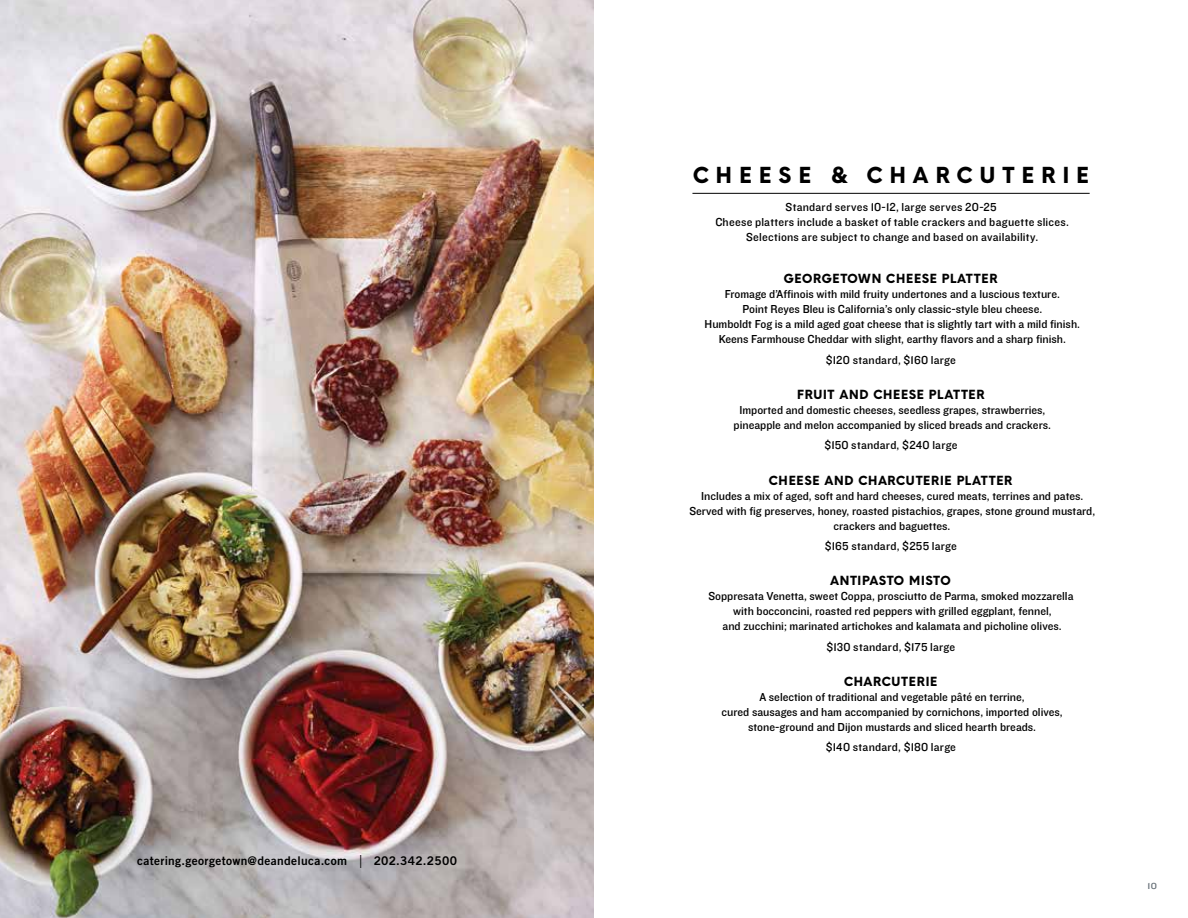
<style>
.page{position:relative;width:1188px;height:918px;background:#fff}
.page>*{position:absolute;margin:0;border:0;box-sizing:border-box;transform-origin:0 0}
.t1{font:800 21px "DDTITLE";letter-spacing:.285em;color:#000}
.t2{font:12px/15px "Knockout HTF31 Junior Middlewt";color:#000;text-align:center}
.t3{font:12px/15px "Knockout HTF31 Junior Middlewt";letter-spacing:.02em;color:#000;text-align:center}
.t4{font:800 12px "DDTITLE";letter-spacing:-.01em;color:#000}
.t5{font:12px "Trade Gothic LT Std Bd 2";letter-spacing:.03em;color:#000}
.t6{font:800 12px "DDTITLE";letter-spacing:.01em;color:#000}
.t7{font:9.15px "Knockout HTF31 Junior Middlewt";color:#656e76;scale:1.15 1}
.s1{font-family:"Trade Gothic LT Std";font-weight:300;font-size:18px}
</style>
<div class="page">
<hr style="left:692px;top:193px;width:398px;height:1px;background:#000">
<img style="left:0;top:0;width:594px;height:918px">
<p class="t5" style="left:137px;top:853px;width:321px">catering.georgetown@deandeluca.com <span class="s1">I</span> 202.342.2500</p>
<h1 class="t1" style="left:692px;top:161px;width:399px">CHEESE &amp; CHARCUTERIE</h1>
<p class="t3" style="left:715px;top:200px;width:355px">Standard serves 10-12, large serves 20-25<br>Cheese platters include a basket of table crackers and baguette slices.<br>Selections are subject to change and based on availability.</p>
<p class="t4" style="left:783px;top:271px;width:216px">GEORGETOWN CHEESE PLATTER</p>
<p class="t2" style="left:705px;top:287px;width:377px">Fromage d’Affinois with mild fruity undertones and a luscious texture.<br>Point Reyes Bleu is California’s only classic-style bleu cheese.<br>Humboldt Fog is a mild aged goat cheese that is slightly tart with a mild finish.<br>Keens Farmhouse Cheddar with slight, earthy flavors and a sharp finish.</p>
<p class="t3" style="left:826px;top:353px;width:131px">$120 standard, $160 large</p>
<p class="t4" style="left:797px;top:386px;width:190px">FRUIT AND CHEESE PLATTER</p>
<p class="t2" style="left:734px;top:403px;width:319px">Imported and domestic cheeses, seedless grapes, strawberries, pineapple and melon accompanied by sliced breads and crackers.</p>
<p class="t3" style="left:824px;top:438px;width:135px">$150 standard, $240 large</p>
<p class="t6" style="left:769px;top:472px;width:246px">CHEESE AND CHARCUTERIE PLATTER</p>
<p class="t2" style="left:689px;top:488px;width:407px">Includes a mix of aged, soft and hard cheeses, cured meats, terrines and pates.<br>Served with fig preserves, honey, roasted pistachios, grapes, stone ground mustard, crackers and baguettes.</p>
<p class="t3" style="left:825px;top:539px;width:134px">$165 standard, $255 large</p>
<p class="t4" style="left:830px;top:573px;width:123px">ANTIPASTO MISTO</p>
<p class="t2" style="left:708px;top:589px;width:367px">Soppresata Venetta, sweet Coppa, prosciutto de Parma, smoked mozzarella with bocconcini, roasted red peppers with grilled eggplant, fennel,<br>and zucchini; marinated artichokes and kalamata and picholine olives.</p>
<p class="t3" style="left:827px;top:640px;width:130px">$130 standard, $175 large</p>
<p class="t6" style="left:844px;top:673px;width:96px">CHARCUTERIE</p>
<p class="t2" style="left:722px;top:690px;width:343px">A selection of traditional and vegetable pâté en terrine,<br>cured sausages and ham accompanied by cornichons, imported olives, stone-ground and Dijon mustards and sliced hearth breads.</p>
<p class="t3" style="left:826px;top:740px;width:132px">$140 standard, $180 large</p>
<p class="t7" style="left:1148px;top:882px;width:10px">10</p>
</div>
